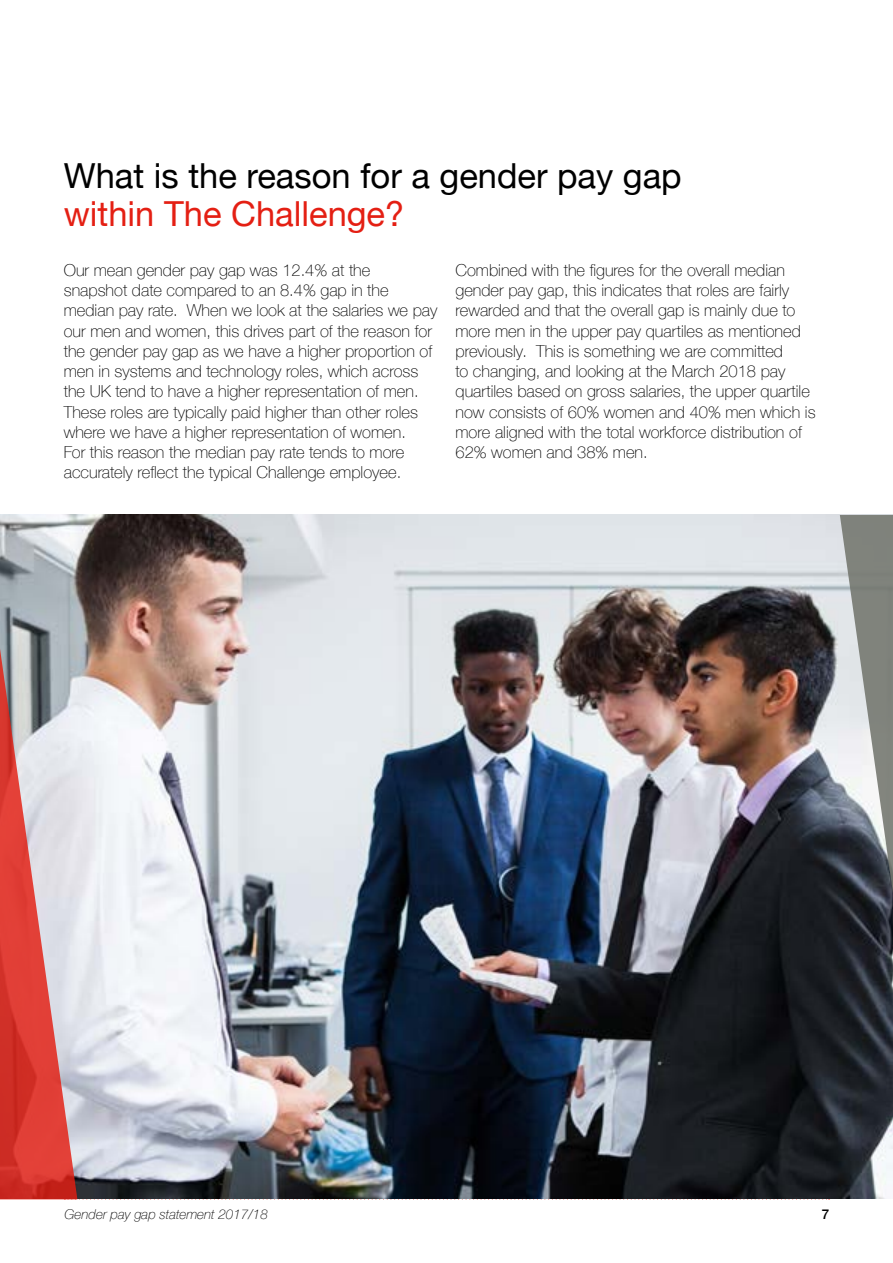
<style>
.page{position:relative;width:893px;height:1263px;background:#fff}
.page>*{position:absolute;margin:0;border:0;box-sizing:border-box;transform-origin:0 0}
.t1{font:34.5px "Helvetica Neue";color:#000}
.t2{font:34.5px "Helvetica Neue";color:#e41f13}
.t3{font:100 16.5px/20.2px "Helvetica Neue";color:#000}
.t4{font:italic 100 13.5px "Helvetica Neue";color:#000}
.t5{font:500 13.5px "Helvetica Neue";color:#000}
</style>
<div class="page">
<svg style="left:77px;top:1198px;width:753px;height:1px"></svg>
<img style="left:77px;top:515px;width:816px;height:683px">
<svg style="left:0;top:514px;width:77px;height:685px;background:#cc8d8d"></svg>
<svg style="left:840px;top:515px;width:53px;height:584px;background:#6d7174"></svg>
<h1 class="t1" style="left:64px;top:150px;width:619px">What is the reason for a gender pay gap</h1>
<h1 class="t2" style="left:64px;top:189px;width:342px">within The Challenge?</h1>
<p class="t3" style="left:64px;top:259px;width:375px">Our mean gender pay gap was 12.4% at the snapshot date compared to an 8.4% gap in the median pay rate. When we look at the salaries we pay our men and women, this drives part of the reason for the gender pay gap as we have a higher proportion of men in systems and technology roles, which across the UK tend to have a higher representation of men.<br>These roles are typically paid higher than other roles where we have a higher representation of women.<br>For this reason the median pay rate tends to more accurately reflect the typical Challenge employee.</p>
<p class="t3" style="left:455px;top:259px;width:362px">Combined with the figures for the overall median gender pay gap, this indicates that roles are fairly rewarded and that the overall gap is mainly due to more men in the upper pay quartiles as mentioned previously. This is something we are committed<br>to changing, and looking at the March 2018 pay quartiles based on gross salaries, the upper quartile now consists of 60% women and 40% men which is more aligned with the total workforce distribution of 62% women and 38% men.</p>
<p class="t4" style="left:65px;top:1203px;width:205px">Gender pay gap statement 2017/18</p>
<p class="t5" style="left:822px;top:1203px;width:9px">7</p>
</div>
